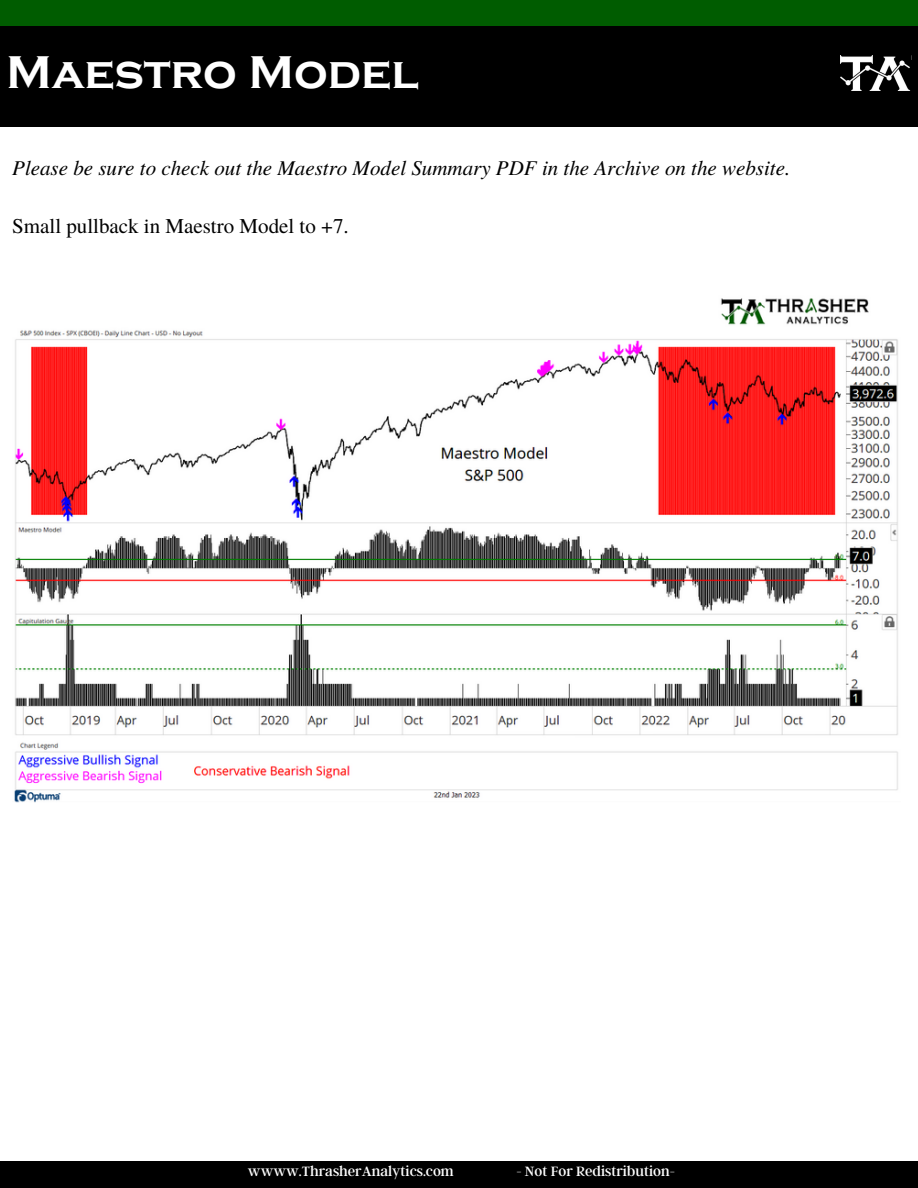
<style>
.page{position:relative;width:918px;height:1188px;background:#fff}
.page>*{position:absolute;margin:0;border:0;box-sizing:border-box;transform-origin:0 0}
.t1{font:700 47.25px "Copperplate Gothic";color:#fff}
.t2{font:italic 21px "Te X Gyre Termes";color:#000}
.t3{font:21px "Te X Gyre Termes";color:#000}
.t4{font:15px "Argent CF";color:#fff}
</style>
<div class="page">
<div style="left:0;top:0;width:918px;height:27px;background:#005c00"></div>
<div style="left:0;top:1162px;width:918px;height:26px;background:#000"></div>
<div style="left:0;top:26px;width:918px;height:100px;background:#000"></div>
<img style="left:840px;top:56px;width:71px;height:35px">
<img style="left:14px;top:298px;width:884px;height:505px">
<h1 class="t1" style="left:6px;top:46px;width:414px">Maestro Model</h1>
<p class="t2" style="left:12px;top:152px;width:780px">Please be sure to check out the Maestro Model Summary PDF in the Archive on the website.</p>
<p class="t3" style="left:12px;top:211px;width:338px">Small pullback in Maestro Model to +7.</p>
<p class="t4" style="left:248px;top:1161px;width:207px">wwww.ThrasherAnalytics.com</p>
<p class="t4" style="left:516px;top:1161px;width:160px">- Not For Redistribution-</p>
</div>
